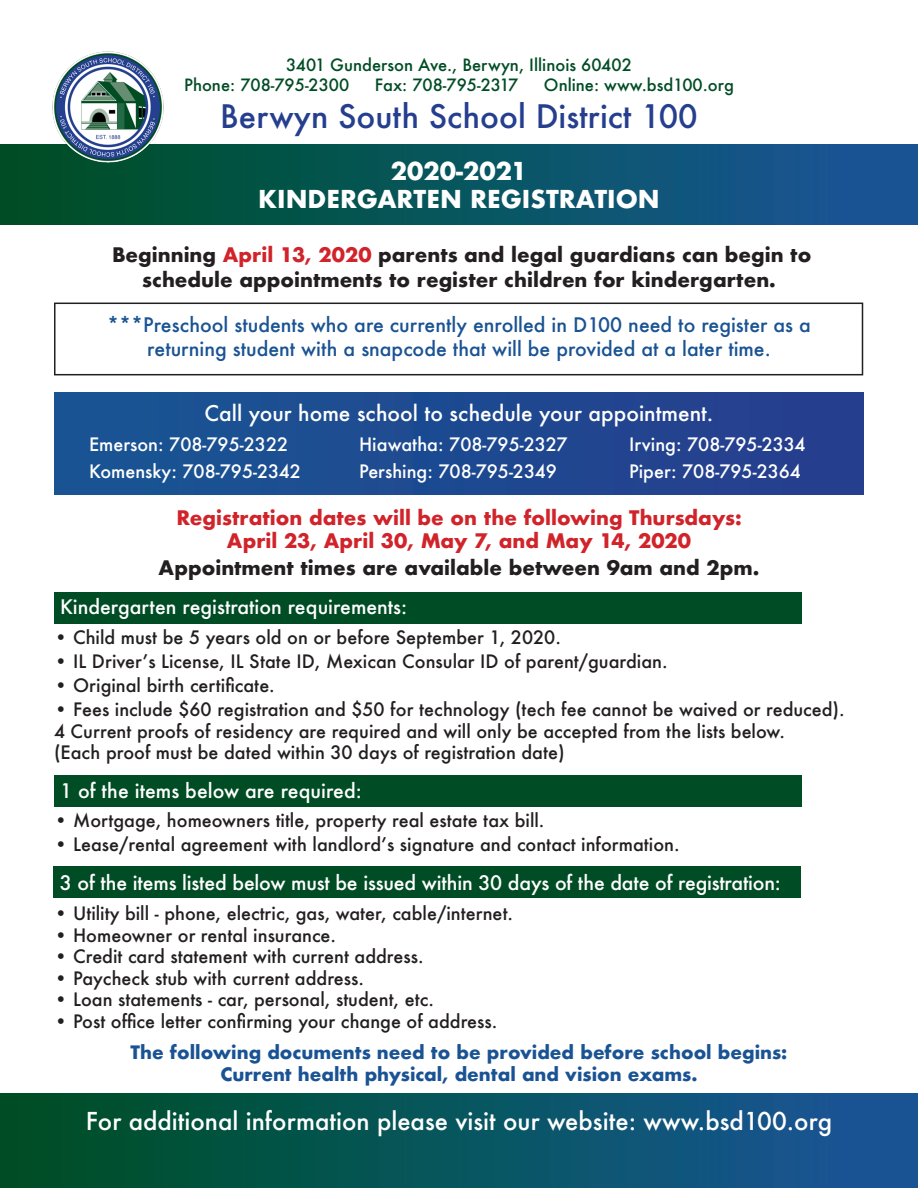
<style>
.page{position:relative;width:918px;height:1188px;background:#fff}
.page>*{position:absolute;margin:0;border:0;box-sizing:border-box;transform-origin:0 0}
.t1{font:500 31.5px "Futura";color:#253f8e}
.t2{font:500 24px "Futura";color:#fff}
.t3{font:700 24px "Futura";color:#fff}
.t4{font:500 21px "Futura";color:#fff}
.t5{font:700 19.5px "Futura";color:#231f20}
.t6{font:500 19.5px "Futura";letter-spacing:-.005em;color:#fff}
.t7{font:500 19.5px "Futura";color:#1a5393}
.t8{font:700 19.5px "Futura";color:#d1232a}
.t9{font:500 18px/21.6px "Futura";color:#231f20}
.t10{font:500 18px "Futura";color:#fff}
.t11{font:700 18px/21.6px "Futura";color:#1a5393;text-align:center}
.t12{font:500 16.5px "Futura";color:#004c24}
.s1{color:#d1232a}
</style>
<div class="page">
<div style="left:53px;top:866px;width:748px;height:32px;background:#004c24"></div>
<div style="left:54px;top:392px;width:810px;height:103px;background:#1e4991"></div>
<div style="left:0;top:1094px;width:918px;height:94px;background:linear-gradient(to right,#005022,#19569b)"></div>
<div style="left:0;top:144px;width:918px;height:81px;background:linear-gradient(to right,#005022,#19569b)"></div>
<div style="left:54px;top:303px;width:809px;height:72px;border:2px solid #231f20"></div>
<div style="left:54px;top:775px;width:747px;height:32px;background:#004c24"></div>
<div style="left:54px;top:592px;width:747px;height:31px;background:#004c24"></div>
<img style="left:47px;top:51px;width:122px;height:117px">
<p class="t12" style="left:286px;top:54px;width:347px">3401 Gunderson Ave., Berwyn, Illinois 60402</p>
<p class="t12" style="left:184px;top:74px;width:167px">Phone: 708-795-2300</p>
<p class="t12" style="left:375px;top:74px;width:145px">Fax: 708-795-2317</p>
<p class="t12" style="left:544px;top:74px;width:191px">Online: www.bsd100.org</p>
<p class="t1" style="left:220px;top:95px;width:479px">Berwyn South School District 100</p>
<p class="t3" style="left:391px;top:153px;width:138px">2020-2021</p>
<p class="t3" style="left:258px;top:182px;width:403px">KINDERGARTEN REGISTRATION</p>
<p class="t5" style="left:112px;top:240px;width:701px">Beginning <span class="s1">April 13, 2020</span> parents and legal guardians can begin to</p>
<p class="t5" style="left:142px;top:266px;width:635px">schedule appointments to register children for kindergarten.</p>
<p class="t7" style="left:107px;top:312px;width:705px">***Preschool students who are currently enrolled in D100 need to register as a</p>
<p class="t7" style="left:147px;top:336px;width:625px">returning student with a snapcode that will be provided at a later time.</p>
<p class="t4" style="left:205px;top:398px;width:510px">Call your home school to schedule your appointment.</p>
<p class="t10" style="left:89px;top:432px;width:201px">Emerson: 708-795-2322</p>
<p class="t10" style="left:359px;top:432px;width:210px">Hiawatha: 708-795-2327</p>
<p class="t10" style="left:629px;top:432px;width:178px">Irving: 708-795-2334</p>
<p class="t10" style="left:89px;top:459px;width:213px">Komensky: 708-795-2342</p>
<p class="t10" style="left:359px;top:459px;width:199px">Pershing: 708-795-2349</p>
<p class="t10" style="left:629px;top:459px;width:173px">Piper: 708-795-2364</p>
<p class="t8" style="left:176px;top:503px;width:567px">Registration dates will be on the following Thursdays:</p>
<p class="t8" style="left:227px;top:527px;width:466px">April 23, April 30, May 7, and May 14, 2020</p>
<p class="t5" style="left:159px;top:554px;width:602px">Appointment times are available between 9am and 2pm.</p>
<p class="t6" style="left:60px;top:594px;width:349px">Kindergarten registration requirements:</p>
<p class="t9" style="left:54px;top:626px;width:508px">• Child must be 5 years old on or before September 1, 2020.</p>
<p class="t9" style="left:54px;top:650px;width:615px">• IL Driver’s License, IL State ID, Mexican Consular ID of parent/guardian.</p>
<p class="t9" style="left:54px;top:674px;width:222px">• Original birth certificate.</p>
<p class="t9" style="left:54px;top:698px;width:792px">• Fees include $60 registration and $50 for technology (tech fee cannot be waived or reduced).</p>
<p class="t9" style="left:54px;top:720px;width:733px">4 Current proofs of residency are required and will only be accepted from the lists below. (Each proof must be dated within 30 days of registration date)</p>
<p class="t6" style="left:60px;top:778px;width:303px">1 of the items below are required:</p>
<p class="t9" style="left:54px;top:809px;width:492px">• Mortgage, homeowners title, property real estate tax bill.</p>
<p class="t9" style="left:54px;top:833px;width:627px">• Lease/rental agreement with landlord’s signature and contact information.</p>
<p class="t6" style="left:60px;top:869px;width:723px">3 of the items listed below must be issued within 30 days of the date of registration:</p>
<p class="t9" style="left:54px;top:902px;width:461px">• Utility bill - phone, electric, gas, water, cable/internet.</p>
<p class="t9" style="left:54px;top:924px;width:284px">• Homeowner or rental insurance.</p>
<p class="t9" style="left:54px;top:945px;width:371px">• Credit card statement with current address.</p>
<p class="t9" style="left:54px;top:967px;width:312px">• Paycheck stub with current address.</p>
<p class="t9" style="left:54px;top:989px;width:381px">• Loan statements - car, personal, student, etc.</p>
<p class="t9" style="left:54px;top:1010px;width:445px">• Post office letter confirming your change of address.</p>
<p class="t11" style="left:131px;top:1042px;width:658px">The following documents need to be provided before school begins:<br>Current health physical, dental and vision exams.</p>
<p class="t2" style="left:86px;top:1104px;width:748px">For additional information please visit our website: www.bsd100.org</p>
</div>
